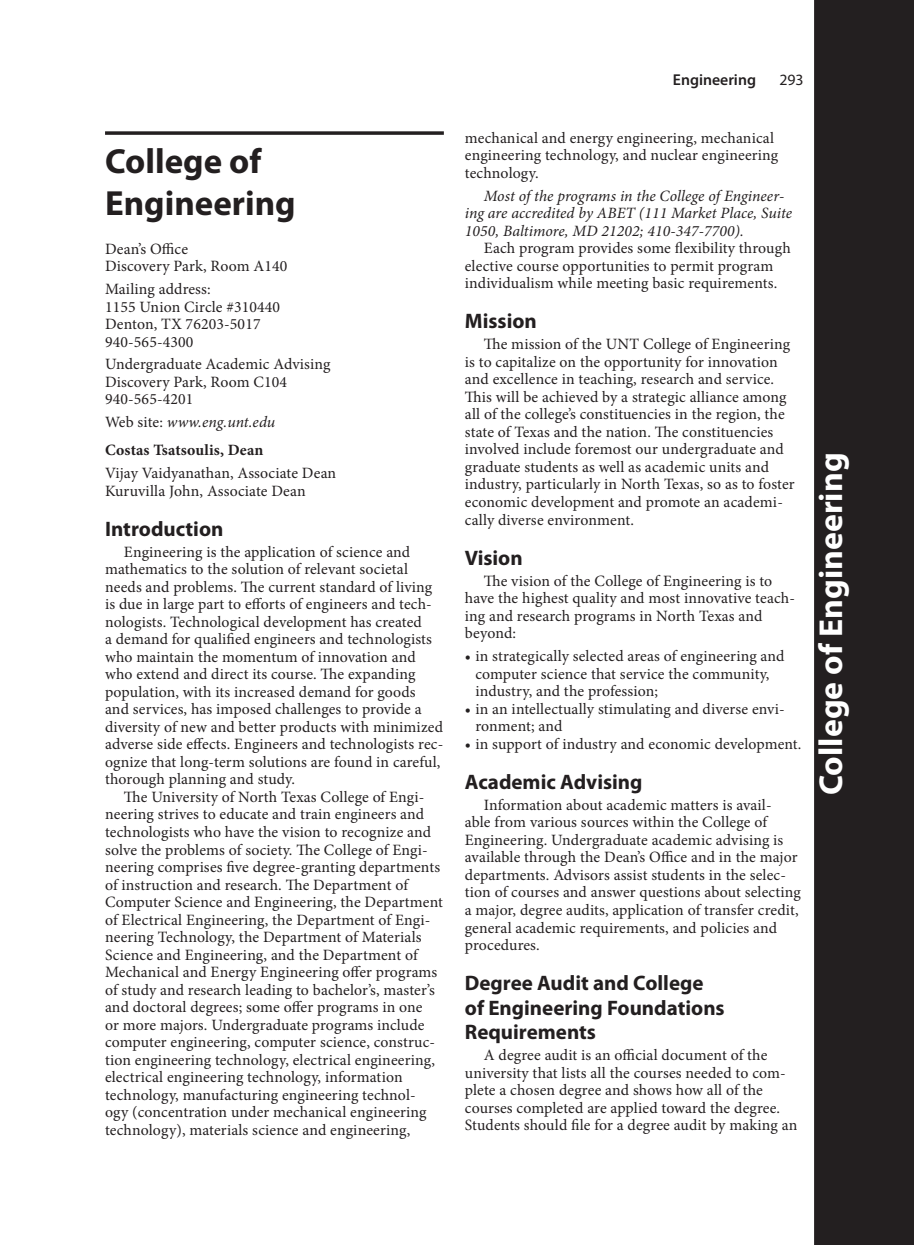
<style>
.page{position:relative;width:914px;height:1245px;background:#fff}
.page>*{position:absolute;margin:0;border:0;box-sizing:border-box;transform-origin:0 0}
.TOC_20_ruleabove{font:700 35px/42px "Myriad Pro";color:#231f20}
._2_20_24_Headruleabv{font:700 33.25px "Myriad Pro";color:#fff}
._6_12_14_Head{font:700 21px/24.5px "Myriad Pro";color:#231f20}
.Copy_9_10{font:15.75px/17.5px "Minion Pro";letter-spacing:.01em;color:#231f20}
.Copy_9_10spaceafter{font:15.75px/17.5px "Minion Pro";letter-spacing:.01em;color:#231f20}
.copy_9_10w_bullets{font:15.75px/17.5px "Minion Pro";letter-spacing:.01em;color:#231f20}
.Copy_9_10-2{font:italic 15.75px/17.5px "Minion Pro";color:#231f20}
.Copy_9_10HEAD{font:700 15.75px "Minion Pro";letter-spacing:.01em;color:#231f20}
.page_number-right{font:600 15.75px "Myriad Pro";color:#231f20}
.page_number-right-2{font:15.75px "Myriad Pro";color:#231f20}
.s1{font-style:normal}
</style>
<div class="page">
<svg style="left:105px;top:131px;width:339px;height:4px"></svg>
<div style="left:815px;top:1px;width:98px;height:1242px;background:#231f20"></div>
<div style="left:814px;top:0;width:100px;height:1244px;border:2px solid #231f20"></div>
<p class="TOC_20_ruleabove" style="left:105px;top:139px;width:192px">College of<br>Engineering</p>
<p class="Copy_9_10" style="left:105px;top:240px;width:85px">Dean’s Office</p>
<p class="Copy_9_10spaceafter" style="left:105px;top:258px;width:184px">Discovery Park, Room A140</p>
<p class="Copy_9_10" style="left:105px;top:280px;width:107px">Mailing address:</p>
<p class="Copy_9_10" style="left:105px;top:298px;width:177px">1155 Union Circle #310440</p>
<p class="Copy_9_10" style="left:105px;top:315px;width:157px">Denton, TX 76203-5017</p>
<p class="Copy_9_10spaceafter" style="left:105px;top:333px;width:90px">940-565-4300</p>
<p class="Copy_9_10" style="left:105px;top:356px;width:227px">Undergraduate Academic Advising</p>
<p class="Copy_9_10" style="left:105px;top:373px;width:183px">Discovery Park, Room C104</p>
<p class="Copy_9_10spaceafter" style="left:105px;top:391px;width:90px">940-565-4201</p>
<p class="Copy_9_10-2" style="left:105px;top:413px;width:172px"><span class="s1">Web site:</span> www.eng.unt.edu</p>
<p class="Copy_9_10HEAD" style="left:105px;top:439px;width:160px">Costas Tsatsoulis, Dean</p>
<p class="Copy_9_10" style="left:105px;top:464px;width:233px">Vijay Vaidyanathan, Associate Dean</p>
<p class="Copy_9_10" style="left:105px;top:482px;width:202px">Kuruvilla John, Associate Dean</p>
<p class="_6_12_14_Head" style="left:105px;top:515px;width:120px">Introduction</p>
<p class="Copy_9_10" style="left:105px;top:543px;width:340px;text-indent:19px">Engineering is the application of science and mathematics to the solution of relevant societal needs and problems. The current standard of living is due in large part to efforts of engineers and tech&shy;nologists. Technological development has created<br>a demand for qualified engineers and technologists who maintain the momentum of innovation and who extend and direct its course. The expanding population, with its increased demand for goods and services, has imposed challenges to provide a diversity of new and better products with minimized adverse side effects. Engineers and technologists rec&shy;ognize that long-term solutions are found in careful, thorough planning and study.</p>
<p class="Copy_9_10spaceafter" style="left:105px;top:788px;width:339px;text-indent:19px">The University of North Texas College of Engi&shy;neering strives to educate and train engineers and technologists who have the vision to recognize and solve the problems of society. The College of Engi&shy;neering comprises five degree-granting departments of instruction and research. The Department of Computer Science and Engineering, the Department of Electrical Engineering, the Department of Engi&shy;neering Technology, the Department of Materials Science and Engineering, and the Department of Mechanical and Energy Engineering offer programs of study and research leading to bachelor’s, master’s and doctoral degrees; some offer programs in one<br>or more majors. Undergraduate programs include computer engineering, computer science, construc&shy;tion engineering technology, electrical engineering, electrical engineering technology, information technology, manufacturing engineering technol&shy;ogy (concentration under mechanical engineering technology), materials science and engineering,</p>
<p class="page_number-right" style="left:673px;top:70px;width:85px">Engineering</p>
<p class="page_number-right-2" style="left:779px;top:70px;width:26px">293</p>
<p class="Copy_9_10spaceafter" style="left:465px;top:129px;width:315px">mechanical and energy engineering, mechanical engineering technology, and nuclear engineering technology.</p>
<p class="Copy_9_10-2" style="left:465px;top:187px;width:329px;text-indent:19px">Most of the programs in the College of Engineer&shy;ing are accredited by ABET (111 Market Place, Suite<br>1050, Baltimore, MD 21202; 410-347-7700).</p>
<p class="Copy_9_10" style="left:465px;top:239px;width:327px;text-indent:19px">Each program provides some flexibility through elective course opportunities to permit program individualism while meeting basic requirements.</p>
<p class="_6_12_14_Head" style="left:465px;top:308px;width:74px">Mission</p>
<p class="Copy_9_10" style="left:465px;top:335px;width:331px;text-indent:19px">The mission of the UNT College of Engineering is to capitalize on the opportunity for innovation and excellence in teaching, research and service.<br>This will be achieved by a strategic alliance among all of the college’s constituencies in the region, the state of Texas and the nation. The constituencies involved include foremost our undergraduate and graduate students as well as academic units and industry, particularly in North Texas, so as to foster economic development and promote an academi&shy;cally diverse environment.</p>
<p class="_6_12_14_Head" style="left:465px;top:544px;width:59px">Vision</p>
<p class="Copy_9_10spaceafter" style="left:465px;top:572px;width:331px;text-indent:19px">The vision of the College of Engineering is to have the highest quality and most innovative teach&shy;ing and research programs in North Texas and beyond:</p>
<p class="copy_9_10w_bullets" style="left:475px;top:647px;width:310px;text-indent:-10px">• in strategically selected areas of engineering and computer science that service the community, industry, and the profession;</p>
<p class="copy_9_10w_bullets" style="left:475px;top:699px;width:311px;text-indent:-10px">• in an intellectually stimulating and diverse envi&shy;ronment; and</p>
<p class="copy_9_10w_bullets" style="left:465px;top:734px;width:338px">• in support of industry and economic development.</p>
<p class="_6_12_14_Head" style="left:465px;top:768px;width:179px">Academic Advising</p>
<p class="Copy_9_10" style="left:465px;top:796px;width:337px;text-indent:19px">Information about academic matters is avail&shy;able from various sources within the College of Engineering. Undergraduate academic advising is available through the Dean’s Office and in the major departments. Advisors assist students in the selec&shy;tion of courses and answer questions about selecting a major, degree audits, application of transfer credit, general academic requirements, and policies and procedures.</p>
<p class="_6_12_14_Head" style="left:465px;top:970px;width:261px">Degree Audit and College of Engineering Foundations<br>Requirements</p>
<p class="Copy_9_10spaceafter" style="left:465px;top:1046px;width:334px;text-indent:19px">A degree audit is an official document of the university that lists all the courses needed to com&shy;plete a chosen degree and shows how all of the courses completed are applied toward the degree.<br>Students should file for a degree audit by making an</p>
<p class="_2_20_24_Headruleabv" style="left:809px;top:795px;width:344px;rotate:-90deg">College of Engineering</p>
</div>
